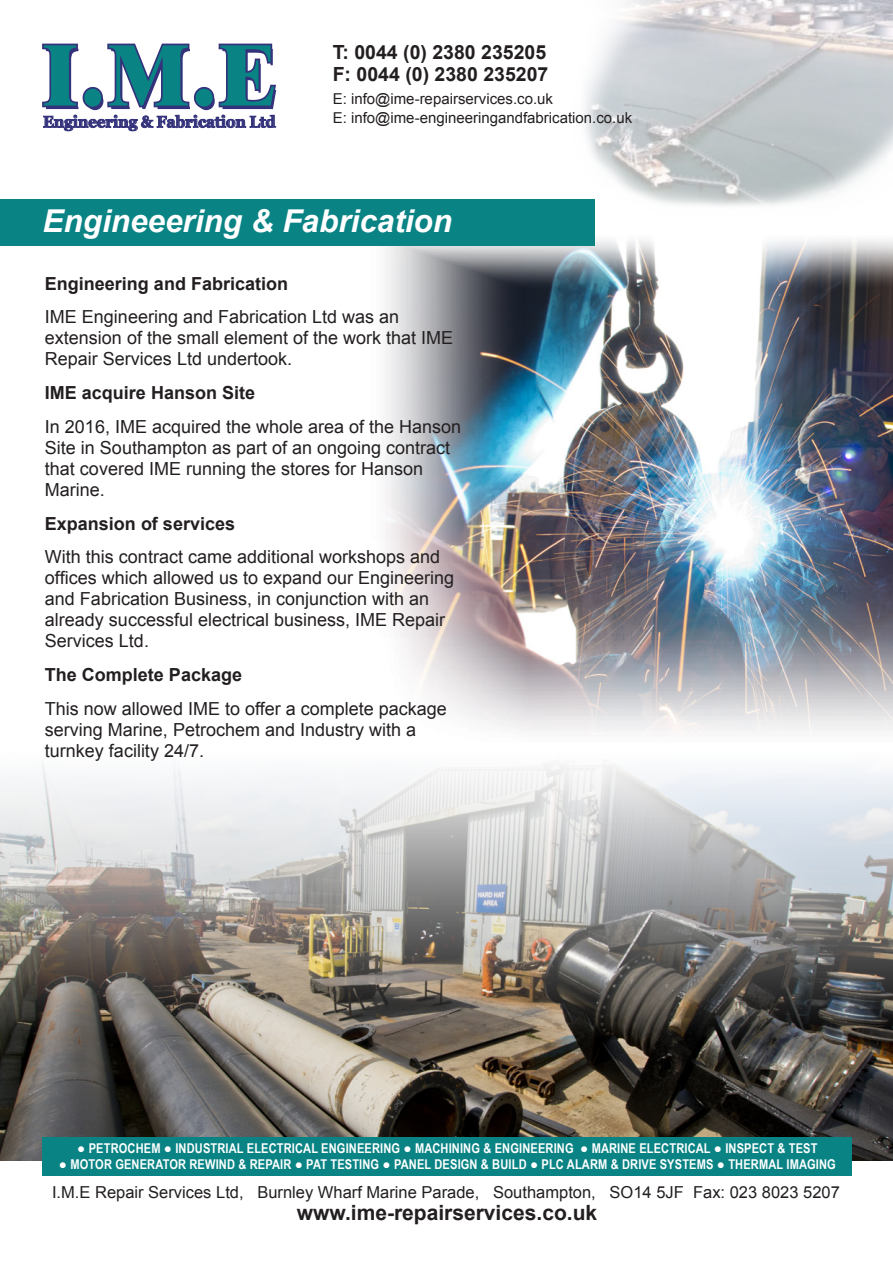
<style>
.page{position:relative;width:893px;height:1263px;background:#fff}
.page>*{position:absolute;margin:0;border:0;box-sizing:border-box;transform-origin:0 0}
.t1{font:italic 700 31.5px "Arial";color:#fff}
.t2{font:700 21px "Arial";color:#231f20}
.t3{font:700 19.5px "Arial";color:#231f20}
.t4{font:18px/21px "Arial";color:#231f20}
.t5{font:700 18px "Arial";color:#231f20}
.t6{font:16.5px "Arial";color:#231f20}
.t7{font:700 16.05px "Georgia";letter-spacing:-.01em;color:#33327b;scale:.95 1}
.t8{font:15px "Arial";color:#231f20}
.t9{font:700 13.5px "Arial Narrow";letter-spacing:.01em;color:#fff}
</style>
<div class="page">
<img style="left:0;top:763px;width:893px;height:398px">
<img style="left:584px;top:0;width:309px;height:206px">
<svg style="left:42px;top:44px;width:234px;height:87px"></svg>
<div style="left:43px;top:1137px;width:808px;height:38px;background:#0a8384"></div>
<img style="left:361px;top:240px;width:532px;height:532px">
<div style="left:0;top:199px;width:595px;height:46px;background:#0a8384"></div>
<p class="t7" style="left:43px;top:110px;width:246px">Engineering &amp; Fabrication Ltd</p>
<p class="t3" style="left:333px;top:39px;width:215px">T: 0044 (0) 2380 235205</p>
<p class="t3" style="left:333px;top:62px;width:217px">F: 0044 (0) 2380 235207</p>
<p class="t8" style="left:333px;top:89px;width:222px">E: info@ime-repairservices.co.uk</p>
<p class="t8" style="left:333px;top:108px;width:301px">E: info@ime-engineeringandfabrication.co.uk</p>
<p class="t1" style="left:43px;top:200px;width:411px">Engineeering &amp; Fabrication</p>
<p class="t5" style="left:45px;top:271px;width:245px">Engineering and Fabrication</p>
<p class="t4" style="left:45px;top:307px;width:410px">IME Engineering and Fabrication Ltd was an extension of the small element of the work that IME<br>Repair Services Ltd undertook.</p>
<p class="t5" style="left:45px;top:381px;width:212px">IME acquire Hanson Site</p>
<p class="t4" style="left:45px;top:416px;width:418px">In 2016, IME acquired the whole area of the Hanson Site in Southampton as part of an ongoing contract that covered IME running the stores for Hanson Marine.</p>
<p class="t5" style="left:45px;top:511px;width:192px">Expansion of services</p>
<p class="t4" style="left:45px;top:547px;width:411px">With this contract came additional workshops and offices which allowed us to expand our Engineering and Fabrication Business, in conjunction with an already successful electrical business, IME Repair Services Ltd.</p>
<p class="t5" style="left:45px;top:663px;width:199px">The Complete Package</p>
<p class="t4" style="left:45px;top:698px;width:403px">This now allowed IME to offer a complete package serving Marine, Petrochem and Industry with a turnkey facility 24/7.</p>
<p class="t9" style="left:77px;top:1138px;width:742px">● PETROCHEM ● INDUSTRIAL ELECTRICAL ENGINEERING ● MACHINING &amp; ENGINEERING ● MARINE ELECTRICAL ● INSPECT &amp; TEST</p>
<p class="t9" style="left:59px;top:1154px;width:778px">● MOTOR GENERATOR REWIND &amp; REPAIR ● PAT TESTING ● PANEL DESIGN &amp; BUILD ● PLC ALARM &amp; DRIVE SYSTEMS ● THERMAL IMAGING</p>
<p class="t2" style="left:297px;top:1199px;width:302px">www.ime-repairservices.co.uk</p>
<p class="t6" style="left:52px;top:1181px;width:789px">I.M.E Repair Services Ltd, Burnley Wharf Marine Parade, Southampton, SO14 5JF Fax: 023 8023 5207</p>
</div>
